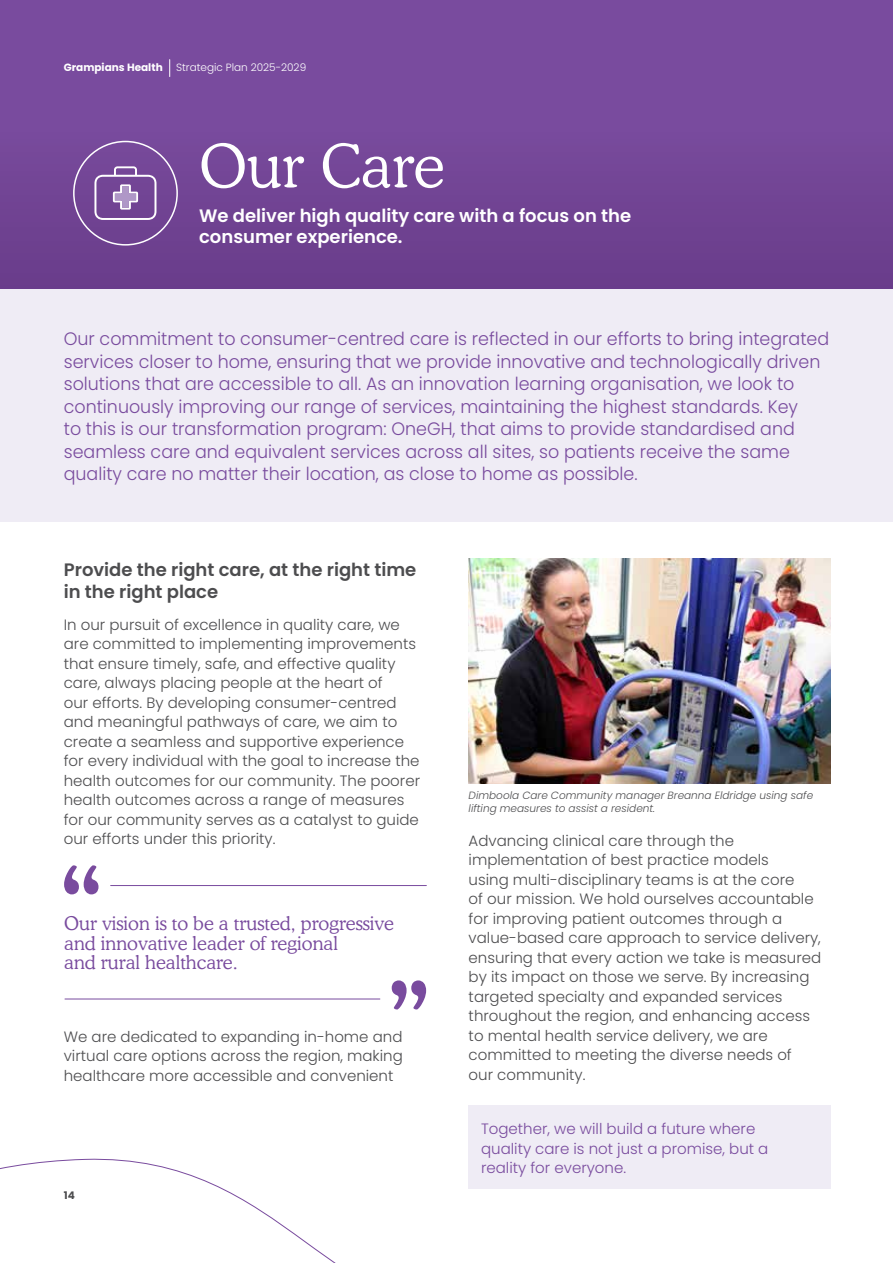
<style>
.page{position:relative;width:893px;height:1263px;background:#fff}
.page>*{position:absolute;margin:0;border:0;box-sizing:border-box;transform-origin:0 0}
.t1{font:60px "Cooper Lt BT";color:#fff}
.t2{font:18.75px/19.5px "Cooper Lt BT";color:#794b9e}
.t3{font:300 18px/22.5px "Poppins";color:#794b9e}
.t4{font:600 18px/21.6px "Poppins";color:#fff}
.t5{font:600 18px/21.6px "Poppins";color:#4d4d4f}
.t6{font:300 15px/19.5px "Poppins";color:#4d4d4f}
.t7{font:300 15px/19.5px "Poppins";color:#794b9e}
.t8{font:italic 300 10.5px/12.6px "Poppins";color:#4d4d4f}
.t9{font:300 10.5px "Poppins";color:#fff}
.t10{font:700 10.5px "Poppins";color:#fff}
.t11{font:700 10.5px "Poppins";color:#4d4d4f}
</style>
<div class="page">
<div style="left:0;top:288px;width:893px;height:234px;background:#efecf5"></div>
<div style="left:0;top:0;width:893px;height:288px;background:linear-gradient(to right,#754899,#744698)"></div>
<svg style="left:169px;top:60px;width:1px;height:17px"></svg>
<img style="left:469px;top:558px;width:361px;height:226px">
<div style="left:73px;top:141px;width:105px;height:105px;border:2px solid #fff;border-radius:50%"></div>
<svg style="left:0;top:1152px;width:469px;height:111px"></svg>
<svg style="left:64px;top:865px;width:35px;height:29px"></svg>
<hr style="left:111px;top:885px;width:315px;height:1px;background:#794b9e">
<svg style="left:392px;top:980px;width:34px;height:29px"></svg>
<hr style="left:65px;top:999px;width:315px;height:1px;background:#794b9e">
<div style="left:469px;top:1106px;width:362px;height:83px;background:#efecf5"></div>
<svg style="left:94px;top:166px;width:62px;height:54px;background:#8f6bab"></svg>
<p class="t10" style="left:64px;top:62px;width:100px">Grampians Health</p>
<p class="t9" style="left:176px;top:62px;width:132px">Strategic Plan 2025-2029</p>
<h1 class="t1" style="left:199px;top:126px;width:247px">Our Care</h1>
<p class="t4" style="left:199px;top:205px;width:434px">We deliver high quality care with a focus on the consumer experience.</p>
<p class="t3" style="left:64px;top:328px;width:767px">Our commitment to consumer-centred care is reflected in our efforts to bring integrated services closer to home, ensuring that we provide innovative and technologically driven solutions that are accessible to all. As an innovation learning organisation, we look to continuously improving our range of services, maintaining the highest standards. Key<br>to this is our transformation program: OneGH, that aims to provide standardised and seamless care and equivalent services across all sites, so patients receive the same quality care no matter their location, as close to home as possible.</p>
<p class="t5" style="left:64px;top:559px;width:354px">Provide the right care, at the right time in the right place</p>
<p class="t6" style="left:64px;top:615px;width:358px">In our pursuit of excellence in quality care, we are committed to implementing improvements that ensure timely, safe, and effective quality care, always placing people at the heart of<br>our efforts. By developing consumer-centred and meaningful pathways of care, we aim to create a seamless and supportive experience for every individual with the goal to increase the health outcomes for our community. The poorer health outcomes across a range of measures for our community serves as a catalyst to guide our efforts under this priority.</p>
<p class="t2" style="left:64px;top:914px;width:331px">Our vision is to be a trusted, progressive and innovative leader of regional<br>and rural healthcare.</p>
<p class="t6" style="left:64px;top:1026px;width:341px;text-align:justify">We are dedicated to expanding in-home and virtual care options across the region, making healthcare more accessible and convenient</p>
<p class="t11" style="left:64px;top:1189px;width:13px">14</p>
<p class="t8" style="left:469px;top:789px;width:346px">Dimboola Care Community manager Breanna Eldridge using safe lifting measures to assist a resident.</p>
<p class="t6" style="left:469px;top:831px;width:354px">Advancing clinical care through the implementation of best practice models<br>using multi-disciplinary teams is at the core<br>of our mission. We hold ourselves accountable for improving patient outcomes through a value-based care approach to service delivery, ensuring that every action we take is measured by its impact on those we serve. By increasing targeted specialty and expanded services throughout the region, and enhancing access to mental health service delivery, we are committed to meeting the diverse needs of<br>our community.</p>
<p class="t7" style="left:481px;top:1119px;width:289px">Together, we will build a future where quality care is not just a promise, but a reality for everyone.</p>
</div>
